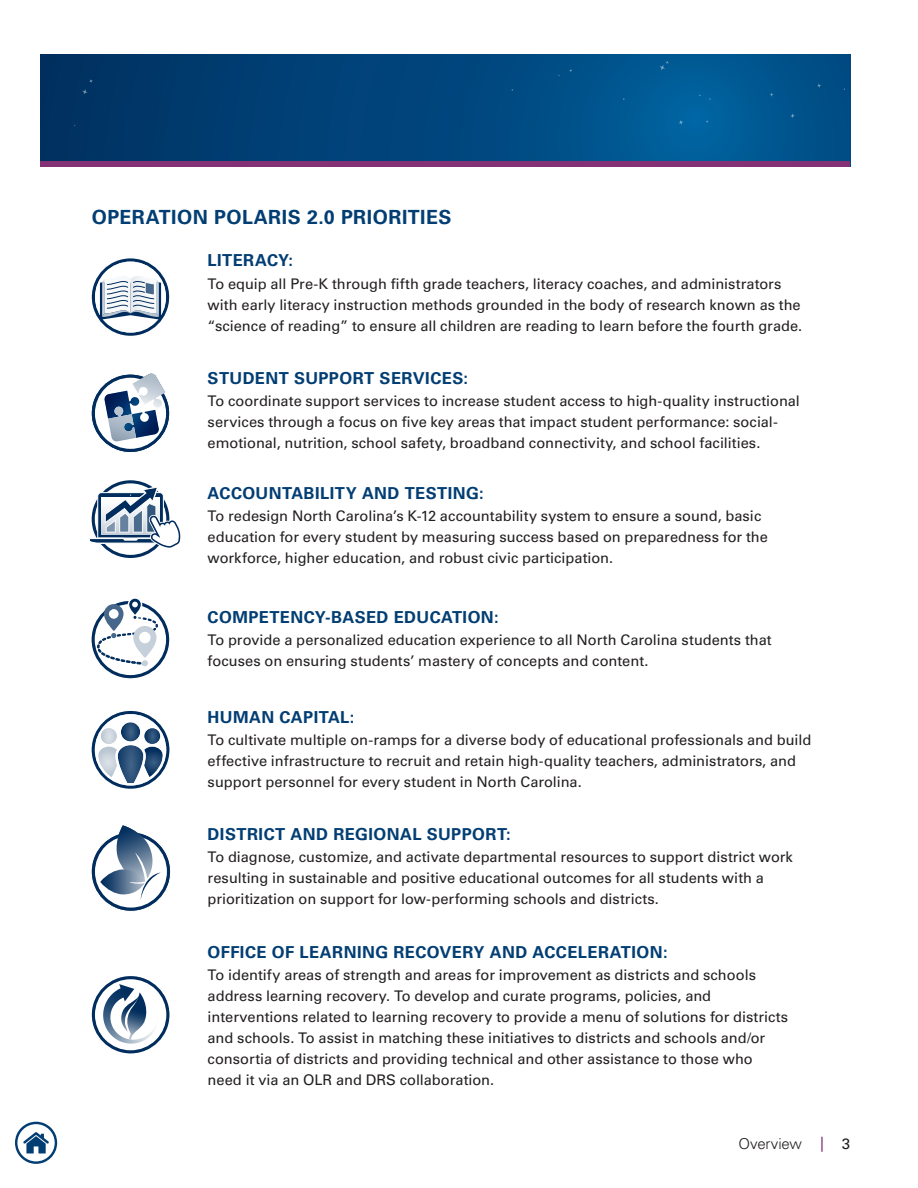
<style>
.page{position:relative;width:918px;height:1188px;background:#fff}
.page>*{position:absolute;margin:0;border:0;box-sizing:border-box;transform-origin:0 0}
.Header_2-Bars{font:700 19.5px "Univers LT Std";letter-spacing:.025em;color:#023e73}
.Header_3-Ahead_Secti{font:700 16.5px "Univers LT Std";letter-spacing:.025em;color:#023e73}
.t1{font:300 15px "Univers LT Std";letter-spacing:-.01em;color:#231f20}
.Body_-_Main{font:14.7px/21px "Univers LT Std";color:#231f20}
.s1{font-weight:400;color:#853175}
.s2{font-weight:400}
</style>
<div class="page">
<svg style="left:91px;top:373px;width:79px;height:79px"></svg>
<svg style="left:89px;top:480px;width:92px;height:78px"></svg>
<svg style="left:91px;top:598px;width:79px;height:81px"></svg>
<svg style="left:91px;top:711px;width:79px;height:78px"></svg>
<svg style="left:144px;top:728px;width:16px;height:16px"></svg>
<svg style="left:101px;top:728px;width:16px;height:16px"></svg>
<svg style="left:91px;top:825px;width:80px;height:86px"></svg>
<svg style="left:91px;top:976px;width:79px;height:78px"></svg>
<svg style="left:91px;top:258px;width:79px;height:78px"></svg>
<svg style="left:40px;top:54px;width:810px;height:108px;background:#01477e"></svg>
<svg style="left:81px;top:78px;width:13px;height:17px"></svg>
<svg style="left:511px;top:88px;width:3px;height:4px"></svg>
<svg style="left:569px;top:68px;width:4px;height:5px"></svg>
<svg style="left:622px;top:97px;width:3px;height:4px"></svg>
<svg style="left:659px;top:60px;width:11px;height:11px"></svg>
<svg style="left:677px;top:118px;width:8px;height:9px"></svg>
<svg style="left:698px;top:94px;width:4px;height:3px"></svg>
<svg style="left:705px;top:119px;width:4px;height:5px"></svg>
<svg style="left:769px;top:91px;width:6px;height:7px"></svg>
<svg style="left:789px;top:112px;width:8px;height:8px"></svg>
<svg style="left:815px;top:82px;width:8px;height:7px"></svg>
<div style="left:40px;top:162px;width:810px;height:5px;background:#853175"></div>
<svg style="left:15px;top:1122px;width:42px;height:42px"></svg>
<h2 class="Header_2-Bars" style="left:92px;top:205px;width:361px">OPERATION POLARIS 2.0 PRIORITIES</h2>
<h3 class="Header_3-Ahead_Secti" style="left:208px;top:251px;width:87px">LITERACY:</h3>
<p class="Body_-_Main" style="left:208px;top:273px;width:596px">To equip all Pre-K through fifth grade teachers, literacy coaches, and administrators with early literacy instruction methods grounded in the body of research known as the “science of reading” to ensure all children are reading to learn before the fourth grade.</p>
<h3 class="Header_3-Ahead_Secti" style="left:208px;top:368px;width:262px">STUDENT SUPPORT SERVICES:</h3>
<p class="Body_-_Main" style="left:208px;top:390px;width:594px">To coordinate support services to increase student access to high-quality instructional services through a focus on five key areas that impact student performance: social&shy;emotional, nutrition, school safety, broadband connectivity, and school facilities.</p>
<h3 class="Header_3-Ahead_Secti" style="left:208px;top:484px;width:278px">ACCOUNTABILITY AND TESTING:</h3>
<p class="Body_-_Main" style="left:208px;top:505px;width:562px">To redesign North Carolina’s K-12 accountability system to ensure a sound, basic education for every student by measuring success based on preparedness for the workforce, higher education, and robust civic participation.</p>
<h3 class="Header_3-Ahead_Secti" style="left:208px;top:608px;width:293px">COMPETENCY-BASED EDUCATION:</h3>
<p class="Body_-_Main" style="left:208px;top:630px;width:566px">To provide a personalized education experience to all North Carolina students that focuses on ensuring students’ mastery of concepts and content.</p>
<h3 class="Header_3-Ahead_Secti" style="left:208px;top:707px;width:148px">HUMAN CAPITAL:</h3>
<p class="Body_-_Main" style="left:208px;top:729px;width:605px">To cultivate multiple on-ramps for a diverse body of educational professionals and build effective infrastructure to recruit and retain high-quality teachers, administrators, and support personnel for every student in North Carolina.</p>
<h3 class="Header_3-Ahead_Secti" style="left:208px;top:825px;width:305px">DISTRICT AND REGIONAL SUPPORT:</h3>
<p class="Body_-_Main" style="left:208px;top:846px;width:587px">To diagnose, customize, and activate departmental resources to support district work resulting in sustainable and positive educational outcomes for all students with a prioritization on support for low-performing schools and districts.</p>
<h3 class="Header_3-Ahead_Secti" style="left:208px;top:942px;width:461px">OFFICE OF LEARNING RECOVERY AND ACCELERATION:</h3>
<p class="Body_-_Main" style="left:208px;top:964px;width:582px">To identify areas of strength and areas for improvement as districts and schools address learning recovery. To develop and curate programs, policies, and interventions related to learning recovery to provide a menu of solutions for districts and schools. To assist in matching these initiatives to districts and schools and/or consortia of districts and providing technical and other assistance to those who need it via an OLR and DRS collaboration.</p>
<p class="t1" style="left:738px;top:1135px;width:113px">Overview <span class="s1">|</span> <span class="s2">3</span></p>
</div>
